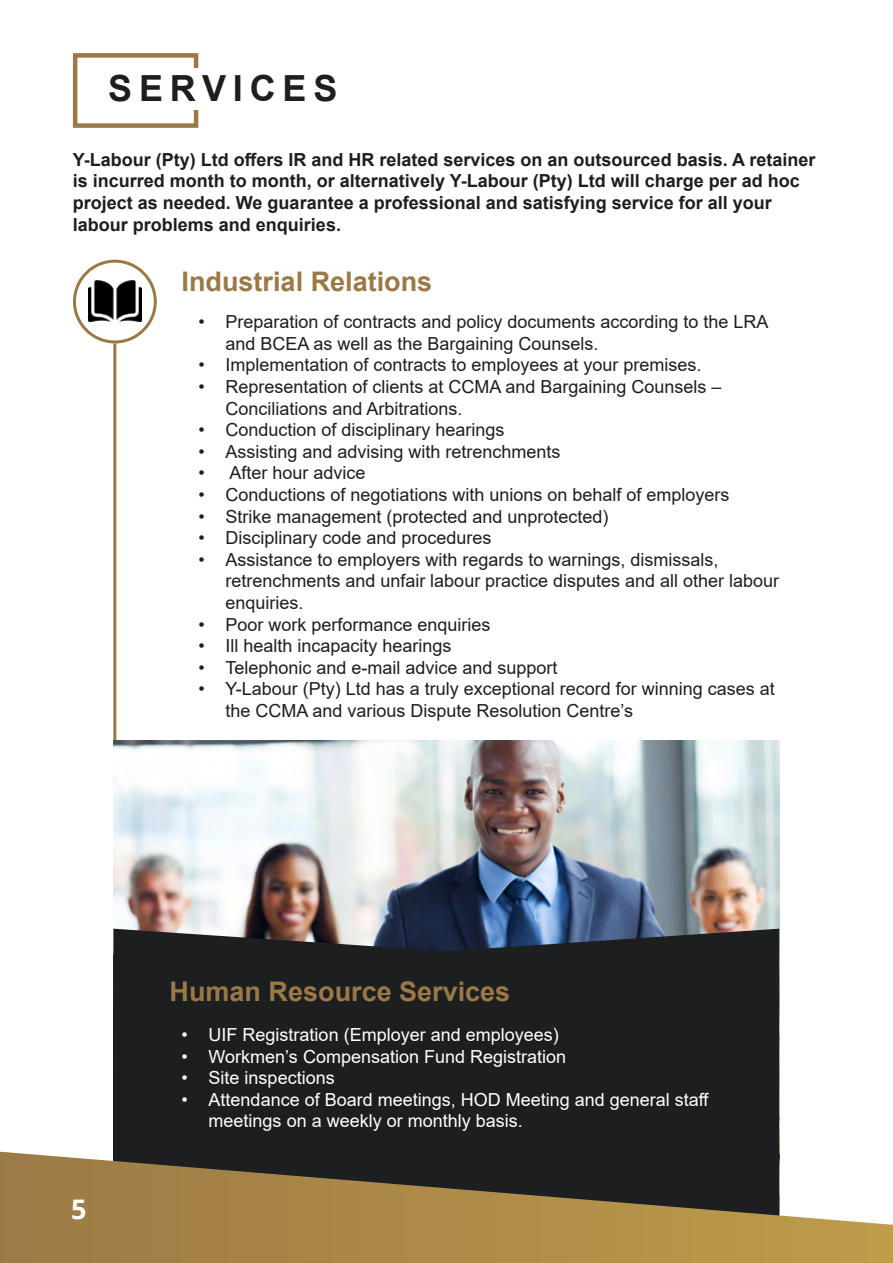
<style>
.page{position:relative;width:893px;height:1263px;background:#fff}
.page>*{position:absolute;margin:0;border:0;box-sizing:border-box;transform-origin:0 0}
.t1{font:700 36px "Arial";letter-spacing:.19em;color:#1c1e20}
.t2{font:700 27px "Arial";color:#9a7946}
.t3{font:700 27px "Open Sans";color:#fff}
.t4{font:18px/21.6px "Arial";color:#1c1e20}
.t5{font:700 18px/21.6px "Arial";color:#1c1e20}
.t6{font:18px/21.6px "Arial";color:#fff}
</style>
<div class="page">
<hr style="left:113px;top:343px;width:3px;height:397px;background:#9a7946">
<img style="left:113px;top:740px;width:666px;height:189px">
<div style="left:113px;top:929px;width:666px;height:223px;background:#1c1e20"></div>
<svg style="left:0;top:1152px;width:893px;height:111px;background:#8e784d"></svg>
<div style="left:73px;top:53px;width:125px;height:75px;border:4px solid #9a7946"></div>
<div style="left:103px;top:68px;width:443px;height:41px;background:#fff"></div>
<div style="left:73px;top:260px;width:84px;height:83px;border:3px solid #9a7946;border-radius:50%"></div>
<img style="left:88px;top:281px;width:54px;height:40px">
<h1 class="t1" style="left:108px;top:63px;width:231px">SERVICES</h1>
<p class="t5" style="left:73px;top:149px;width:744px">Y-Labour (Pty) Ltd offers IR and HR related services on an outsourced basis. A retainer is incurred month to month, or alternatively Y-Labour (Pty) Ltd will charge per ad hoc project as needed. We guarantee a professional and satisfying service for all your labour problems and enquiries.</p>
<h2 class="t2" style="left:182px;top:262px;width:252px">Industrial Relations</h2>
<p class="t4" style="left:225px;top:311px;width:545px;text-indent:-27px">• Preparation of contracts and policy documents according to the LRA and BCEA as well as the Bargaining Counsels.</p>
<p class="t4" style="left:198px;top:354px;width:505px">• Implementation of contracts to employees at your premises.</p>
<p class="t4" style="left:225px;top:376px;width:498px;text-indent:-27px">• Representation of clients at CCMA and Bargaining Counsels –<br>Conciliations and Arbitrations.</p>
<p class="t4" style="left:198px;top:419px;width:308px">• Conduction of disciplinary hearings</p>
<p class="t4" style="left:198px;top:440px;width:364px">• Assisting and advising with retrenchments</p>
<p class="t4" style="left:198px;top:462px;width:169px">• After hour advice</p>
<p class="t4" style="left:198px;top:484px;width:533px">• Conductions of negotiations with unions on behalf of employers</p>
<p class="t4" style="left:198px;top:505px;width:412px">• Strike management (protected and unprotected)</p>
<p class="t4" style="left:198px;top:527px;width:295px">• Disciplinary code and procedures</p>
<p class="t4" style="left:225px;top:548px;width:555px;text-indent:-27px">• Assistance to employers with regards to warnings, dismissals, retrenchments and unfair labour practice disputes and all other labour enquiries.</p>
<p class="t4" style="left:198px;top:613px;width:294px">• Poor work performance enquiries</p>
<p class="t4" style="left:198px;top:635px;width:255px">• Ill health incapacity hearings</p>
<p class="t4" style="left:198px;top:656px;width:361px">• Telephonic and e-mail advice and support</p>
<p class="t4" style="left:225px;top:678px;width:551px;text-indent:-27px">• Y-Labour (Pty) Ltd has a truly exceptional record for winning cases at the CCMA and various Dispute Resolution Centre’s</p>
<h2 class="t2" style="left:170px;top:973px;width:342px">Human Resource Services</h2>
<h2 class="t3" style="left:71px;top:1190px;width:17px">5</h2>
<p class="t6" style="left:182px;top:1024px;width:379px">• UIF Registration (Employer and employees)</p>
<p class="t6" style="left:182px;top:1045px;width:386px">• Workmen’s Compensation Fund Registration</p>
<p class="t6" style="left:182px;top:1067px;width:155px">• Site inspections</p>
<p class="t6" style="left:209px;top:1088px;width:502px;text-indent:-27px">• Attendance of Board meetings, HOD Meeting and general staff meetings on a weekly or monthly basis.</p>
</div>
